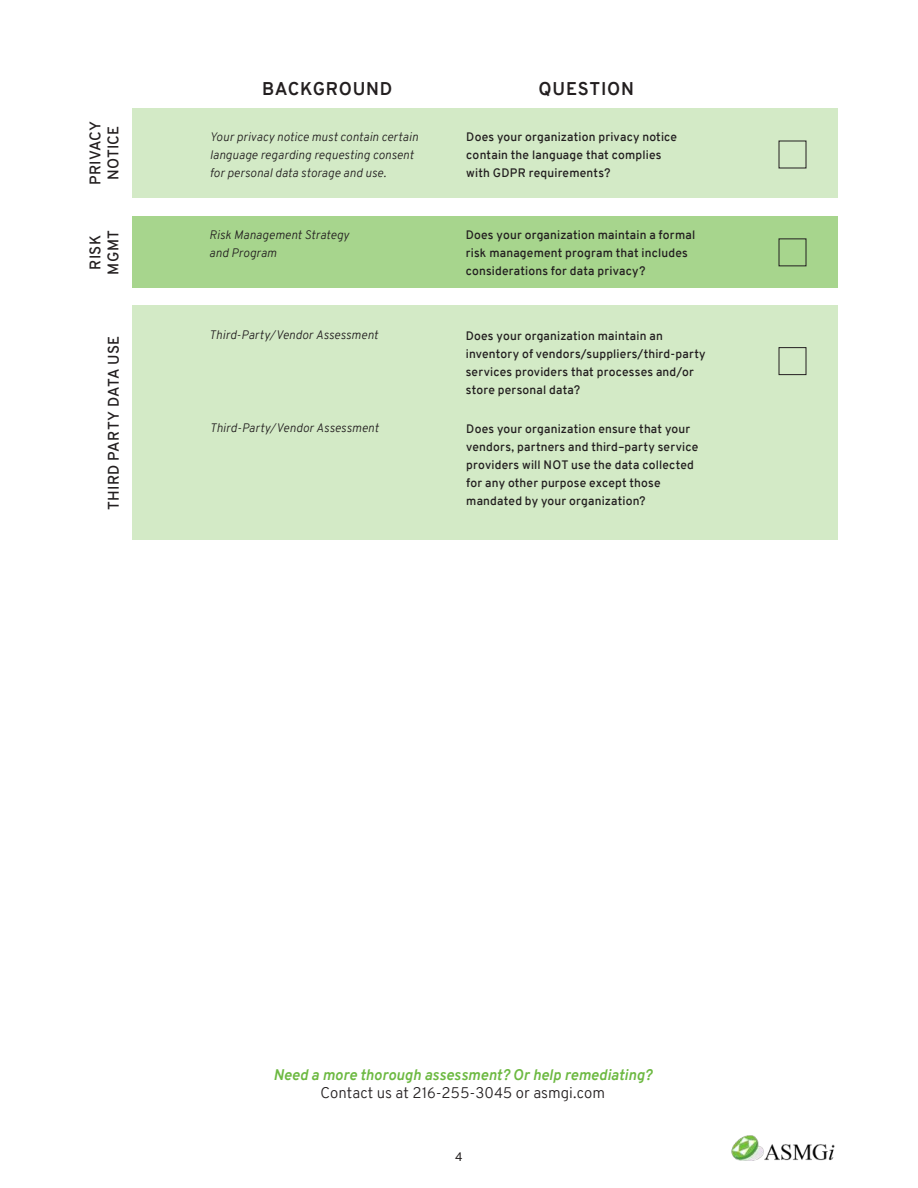
<style>
.page{position:relative;width:918px;height:1188px;background:#fff}
.page>*{position:absolute;margin:0;border:0;box-sizing:border-box;transform-origin:0 0}
.t1{font:700 18px "Overpass";letter-spacing:.04em;color:#231f20}
.t2{font:italic 700 15px "Overpass";letter-spacing:.005em;color:#6db942}
.t3{font:600 15px/18px "Overpass";letter-spacing:.02em;color:#231f20;text-align:center}
.t4{font:300 15px "Overpass";letter-spacing:.005em;color:#231f20}
.t5{font:600 12px/18px "Overpass";letter-spacing:.015em;color:#231f20}
.t6{font:italic 300 12px/18px "Overpass";letter-spacing:.01em;color:#231f20}
.t7{font:12px "Overpass";color:#231f20}
</style>
<div class="page">
<div style="left:132px;top:306px;width:705px;height:234px;background:#d3eac6"></div>
<div style="left:132px;top:216px;width:705px;height:72px;background:#a7d58d"></div>
<div style="left:132px;top:108px;width:705px;height:90px;background:#d3eac6"></div>
<div style="left:779px;top:347px;width:27px;height:28px;border:1px solid #231f20"></div>
<img style="left:731px;top:1135px;width:104px;height:26px">
<p class="t3" style="left:88px;top:185px;width:66px;rotate:-90deg">PRIVACY<br>NOTICE</p>
<p class="t3" style="left:88px;top:275px;width:46px;rotate:-90deg">RISK<br>MGMT</p>
<p class="t3" style="left:106px;top:510px;width:175px;rotate:-90deg">THIRD PARTY DATA USE</p>
<h1 class="t1" style="left:262px;top:78px;width:132px">BACKGROUND</h1>
<h1 class="t1" style="left:539px;top:78px;width:97px">QUESTION</h1>
<p class="t6" style="left:210px;top:129px;width:210px">Your privacy notice must contain certain language regarding requesting consent for personal data storage and use.</p>
<p class="t5" style="left:466px;top:129px;width:212px">Does your organization privacy notice contain the language that complies with GDPR requirements?</p>
<p class="t6" style="left:209px;top:225px;width:141px">Risk Management Strategy and Program</p>
<p class="t5" style="left:466px;top:226px;width:231px">Does your organization maintain a formal risk management program that includes considerations for data privacy?</p>
<p class="t6" style="left:209px;top:327px;width:170px">Third-Party/Vendor Assessment</p>
<p class="t5" style="left:466px;top:328px;width:242px">Does your organization maintain an inventory of vendors/suppliers/third-party services providers that processes and/or store personal data?</p>
<p class="t6" style="left:210px;top:420px;width:170px">Third-Party/Vendor Assessment</p>
<p class="t5" style="left:466px;top:421px;width:234px">Does your organization ensure that your vendors, partners and third –party service providers will NOT use the data collected for any other purpose except those mandated by your organization?</p>
<p class="t2" style="left:273px;top:1069px;width:380px">Need a more thorough assessment? Or help remediating?</p>
<p class="t4" style="left:320px;top:1087px;width:286px">Contact us at 216-255-3045 or asmgi.com</p>
<p class="t7" style="left:455px;top:1152px;width:9px">4</p>
</div>
